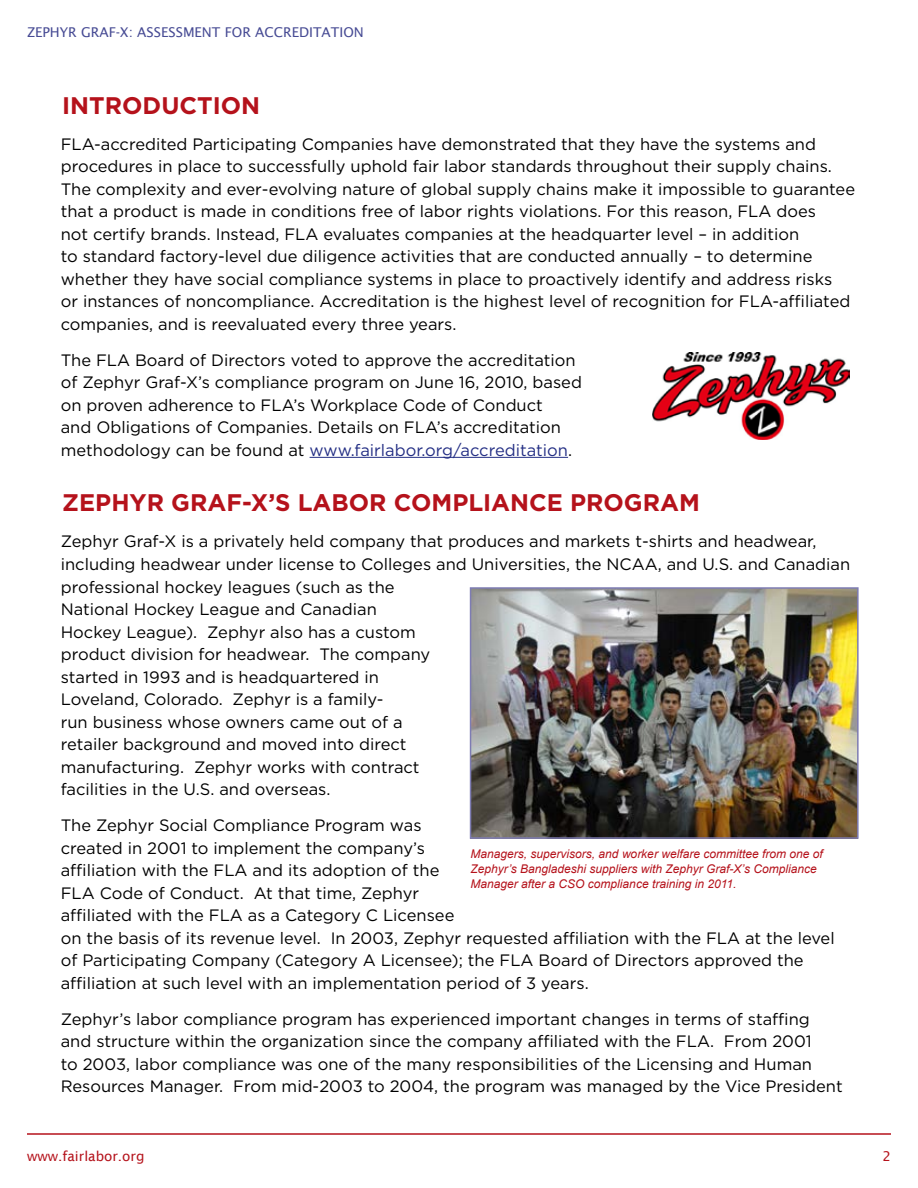
<style>
.page{position:relative;width:918px;height:1188px;background:#fff}
.page>*{position:absolute;margin:0;border:0;box-sizing:border-box;transform-origin:0 0}
.t1{font:700 24px "Gotham";color:#b5121b}
.t2{font:16.5px/22.5px "Gotham";color:#000}
.t3{font:13.5px "Lucida Sans";color:#474b94}
.t4{font:13.5px "Lucida Sans";color:#b5121b}
.t5{font:italic 12px/15px "Arial";color:#b5121b}
.s1{color:#232e84}
</style>
<div class="page">
<hr style="left:27px;top:1133px;width:864px;height:2px;background:#b5121b">
<hr style="left:310px;top:457px;width:258px;height:1px;background:#232e84">
<img style="left:653px;top:353px;width:197px;height:86px">
<img style="left:473px;top:590px;width:383px;height:246px">
<div style="left:470px;top:587px;width:389px;height:252px;border:2px solid #7e7cb3"></div>
<p class="t3" style="left:27px;top:25px;width:338px">ZEPHYR GRAF-X: ASSESSMENT FOR ACCREDITATION</p>
<h1 class="t1" style="left:62px;top:89px;width:27px">INTROD</h1>
<h1 class="t1" style="left:161px;top:89px;width:35px">UCTION</h1>
<p class="t2" style="left:61px;top:132px;width:796px">FLA-accredited Participating Companies have demonstrated that they have the systems and procedures in place to successfully uphold fair labor standards throughout their supply chains.<br>The complexity and ever-evolving nature of global supply chains make it impossible to guarantee that a product is made in conditions free of labor rights violations. For this reason, FLA does<br>not certify brands. Instead, FLA evaluates companies at the headquarter level – in addition<br>to standard factory-level due diligence activities that are conducted annually – to determine whether they have social compliance systems in place to proactively identify and address risks<br>or instances of noncompliance. Accreditation is the highest level of recognition for FLA-affiliated companies, and is reevaluated every three years.</p>
<p class="t2" style="left:61px;top:348px;width:523px">The FLA Board of Directors voted to approve the accreditation of Zephyr Graf-X’s compliance program on June 16, 2010, based on proven adherence to FLA’s Workplace Code of Conduct<br>and Obligations of Companies. Details on FLA’s accreditation methodology can be found at <span class="s1">www.fairlabor.org/accreditation</span>.</p>
<h1 class="t1" style="left:62px;top:487px;width:35px">ZEPHYR</h1>
<h1 class="t1" style="left:171px;top:487px;width:37px">GRAF</h1>
<h1 class="t1" style="left:242px;top:487px;width:189px">-X’S LABOR COMP</h1>
<h1 class="t1" style="left:468px;top:487px;width:32px">LIANCE</h1>
<h1 class="t1" style="left:570px;top:487px;width:36px">PROGRAM</h1>
<p class="t2" style="left:61px;top:530px;width:791px">Zephyr Graf-X is a privately held company that produces and markets t-shirts and headwear, including headwear under license to Colleges and Universities, the NCAA, and U.S. and Canadian professional hockey leagues (such as the<br>National Hockey League and Canadian<br>Hockey League). Zephyr also has a custom<br>product division for headwear. The company<br>started in 1993 and is headquartered in<br>Loveland, Colorado. Zephyr is a family-<br>run business whose owners came out of a<br>retailer background and moved into direct<br>manufacturing. Zephyr works with contract<br>facilities in the U.S. and overseas.</p>
<p class="t2" style="left:61px;top:814px;width:775px">The Zephyr Social Compliance Program was<br>created in 2001 to implement the company’s<br>affiliation with the FLA and its adoption of the<br>FLA Code of Conduct. At that time, Zephyr<br>affiliated with the FLA as a Category C Licensee<br>on the basis of its revenue level. In 2003, Zephyr requested affiliation with the FLA at the level of Participating Company (Category A Licensee); the FLA Board of Directors approved the affiliation at such level with an implementation period of 3 years.</p>
<p class="t2" style="left:61px;top:1007px;width:783px">Zephyr’s labor compliance program has experienced important changes in terms of staffing and structure within the organization since the company affiliated with the FLA. From 2001<br>to 2003, labor compliance was one of the many responsibilities of the Licensing and Human Resources Manager. From mid-2003 to 2004, the program was managed by the Vice President</p>
<p class="t5" style="left:471px;top:846px;width:354px">Managers, supervisors, and worker welfare committee from one of<br>Zephyr’s Bangladeshi suppliers with Zephyr Graf-X’s Compliance<br>Manager after a CSO compliance training in 2011.</p>
<p class="t4" style="left:27px;top:1148px;width:119px">www.fairlabor.org</p>
<p class="t4" style="left:882px;top:1148px;width:10px">2</p>
</div>
